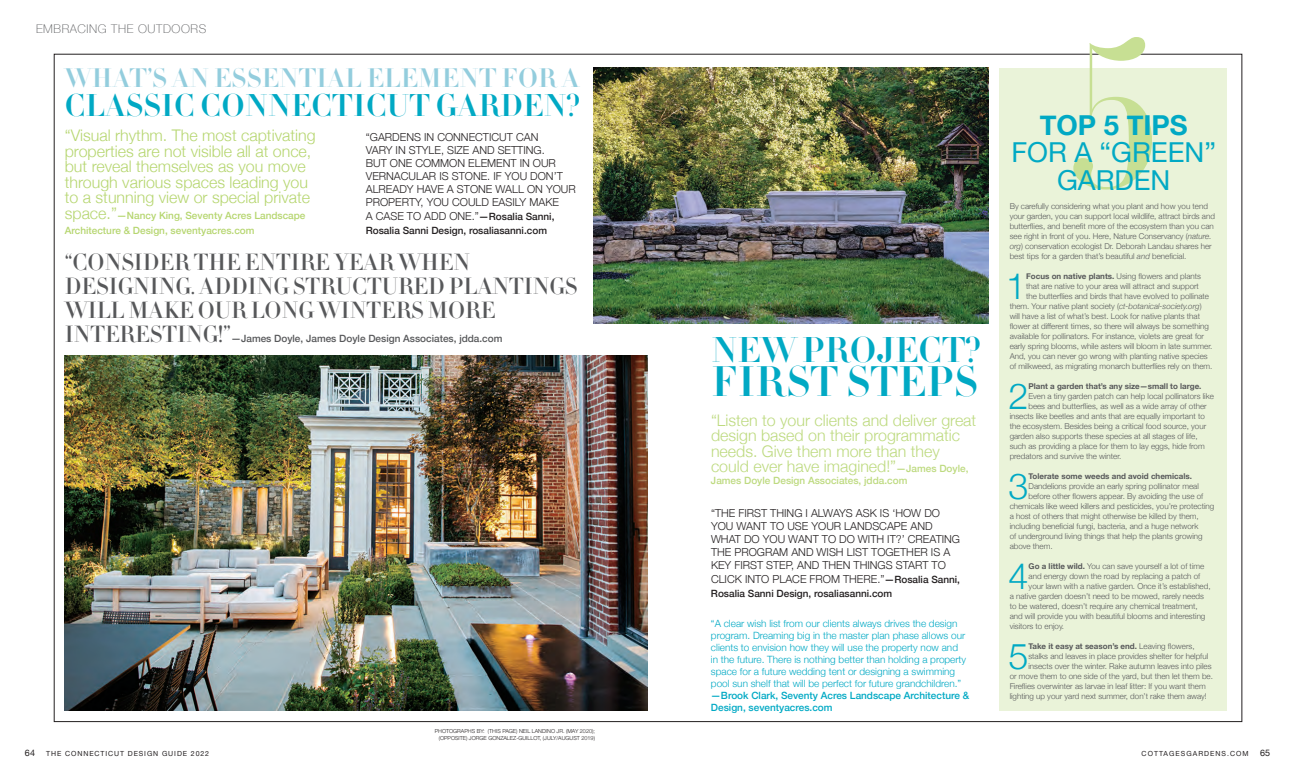
<style>
.page{position:relative;width:1296px;height:783px;background:#fff}
.page>*{position:absolute;margin:0;border:0;box-sizing:border-box;transform-origin:0 0}
.small_quote{font:700 42px "HTF Didot B42";letter-spacing:.01em;color:#01a9c4}
.small_quote-2{font:300 36px "Helvetica Neue";color:#01a9c4}
.small_quote-3{font:700 35.2px "HTF Didot B42";letter-spacing:.01em;color:#01a9c4}
.small_quote-4{font:700 30.9px "HTF Didot B42";letter-spacing:.01em;color:#01a9c4}
.t1{font:27.5px/27.1px "Helvetica Neue";color:#01a9c4;text-align:center}
.t2{font:700 27.5px "Helvetica Neue";color:#01a9c4}
.small_quote-5{font:700 26.4px "HTF Didot B42";letter-spacing:.01em;color:#93cddd}
.large_caps_didot{font:500 23px/24px "HTF Didot M24";color:#57585a}
.medium{font:300 16px/15.5px "Helvetica Neue";color:#b6d670}
.medium-2{font:300 16px/15.5px "Helvetica Neue";color:#bdda7f}
.t3{font:100 12px "Helvetica Neue";letter-spacing:.05em;color:#57585a}
.small_all_caps_hn{font:300 11px/13px "Helvetica Neue";color:#231f20}
.small_quote-6{font:300 10px/12px "Helvetica Neue";color:#01a9c4}
.medium-3{font:500 10px/15.5px "Helvetica Neue";color:#b6d670}
.small_all_caps_hn-2{font:500 10px "Helvetica Neue";color:#231f20}
.large_caps_didot-2{font:500 10px "Helvetica Neue";color:#57585a}
.medium-4{font:500 10px "Helvetica Neue";color:#bdda7f}
.t4{font:9px "Helvetica Neue";color:#231f20}
.small_quote-7{font:300 8px/10px "Helvetica Neue";color:#57585a}
.small_quote-8{font:700 8px "Helvetica Neue";color:#57585a}
.Folio{font:7px "Helvetica Neue";letter-spacing:.13em;color:#231f20}
.Folio-2{font:7px "Helvetica Neue";letter-spacing:.15em;color:#231f20}
.t5{font:300 5.5px/7.5px "Helvetica Neue";color:#231f20;text-align:right}
.s1{font-weight:300;font-size:16px}
.s2{font-weight:500;font-size:10px}
.s3{font-weight:500}
.s4{font-style:italic}
.s5{font-weight:700}
.s6{font-weight:300}
</style>
<div class="page">
<div style="left:999px;top:68px;width:227px;height:642px;background:#eaf3d9"></div>
<svg style="left:1073px;top:37px;width:79px;height:153px"></svg>
<img style="left:593px;top:68px;width:396px;height:256px">
<img style="left:64px;top:356px;width:584px;height:355px">
<p class="t3" style="left:36px;top:20px;width:172px">EMBRACING THE OUTDOORS</p>
<p class="small_quote-5" style="left:65px;top:58px;width:516px">WHAT’S AN ESSENTIAL ELEMENT FOR A</p>
<p class="small_quote-4" style="left:65px;top:82px;width:517px">CLASSIC CONNECTICUT GARDEN?</p>
<p class="medium" style="left:65px;top:127px;width:252px">“Visual rhythm. The most captivating properties are not visible all at once, but reveal themselves as you move through various spaces leading you to a stunning view or special private</p>
<p class="medium-3" style="left:65px;top:207px;width:242px"><span class="s1">space.”</span>—Nancy King, Seventy Acres Landscape<br>Architecture &amp; Design, seventyacres.com</p>
<p class="small_all_caps_hn" style="left:366px;top:130px;width:211px">“GARDENS IN CONNECTICUT CAN<br>VARY IN STYLE, SIZE AND SETTING.<br>BUT ONE COMMON ELEMENT IN OUR<br>VERNACULAR IS STONE. IF YOU DON’T<br>ALREADY HAVE A STONE WALL ON YOUR<br>PROPERTY, YOU COULD EASILY MAKE</p>
<p class="small_all_caps_hn" style="left:366px;top:209px;width:190px">A CASE TO ADD ONE.”<span class="s2">—Rosalia Sanni,</span></p>
<p class="small_all_caps_hn-2" style="left:366px;top:223px;width:183px">Rosalia Sanni Design, rosaliasanni.com</p>
<p class="large_caps_didot" style="left:65px;top:250px;width:514px">“CONSIDER THE ENTIRE YEAR WHEN<br>DESIGNING. ADDING STRUCTURED PLANTINGS<br>WILL MAKE OUR LONG WINTERS MORE<br>INTERESTING!”</p>
<p class="large_caps_didot-2" style="left:231px;top:331px;width:273px">—James Doyle, James Doyle Design Associates, jdda.com</p>
<p class="t4" style="left:25px;top:746px;width:12px">64</p>
<p class="Folio" style="left:46px;top:748px;width:164px">THE CONNECTICUT DESIGN GUIDE 2022</p>
<p class="t5" style="left:435px;top:727px;width:162px">PHOTOGRAPHS BY: (THIS PAGE) NEIL LANDINO JR. (MAY 2020); (OPPOSITE) JORGE GONZALEZ-GUILLOT, (JULY/AUGUST 2019)</p>
<p class="small_quote-3" style="left:711px;top:324px;width:271px">NEW PROJECT?</p>
<p class="small_quote" style="left:711px;top:350px;width:268px">FIRST STEPS</p>
<p class="medium-2" style="left:711px;top:411px;width:267px">“Listen to your clients and deliver great design based on their programmatic needs. Give them more than they could ever have imagined!”<span class="s2">—James Doyle,</span></p>
<p class="medium-4" style="left:711px;top:472px;width:198px">James Doyle Design Associates, jdda.com</p>
<p class="small_all_caps_hn" style="left:711px;top:505px;width:251px">“THE FIRST THING I ALWAYS ASK IS ‘HOW DO YOU WANT TO USE YOUR LANDSCAPE AND WHAT DO YOU WANT TO DO WITH IT?’ CREATING THE PROGRAM AND WISH LIST TOGETHER IS A KEY FIRST STEP, AND THEN THINGS START TO</p>
<p class="small_all_caps_hn" style="left:711px;top:571px;width:251px">CLICK INTO PLACE FROM THERE.”<span class="s2">—Rosalia Sanni,</span></p>
<p class="small_all_caps_hn-2" style="left:711px;top:585px;width:183px">Rosalia Sanni Design, rosaliasanni.com</p>
<p class="small_quote-6" style="left:711px;top:617px;width:260px">“A clear wish list from our clients always drives the design program. Dreaming big in the master plan phase allows our clients to envision how they will use the property now and<br>in the future. There is nothing better than holding a property space for a future wedding tent or designing a swimming pool sun shelf that will be perfect for future grandchildren.” <span class="s3">—Brook Clark, Seventy Acres Landscape Architecture &amp; Design, seventyacres.com</span></p>
<p class="t2" style="left:1040px;top:104px;width:150px">TOP 5 TIPS</p>
<p class="t1" style="left:1011px;top:141px;width:206px">FOR A “GREEN”<br>GARDEN</p>
<p class="small_quote-7" style="left:1010px;top:201px;width:207px">By carefully considering what you plant and how you tend your garden, you can support local wildlife, attract birds and butterflies, and benefit more of the ecosystem than you can see right in front of you. Here, Nature Conservancy (<span class="s4">nature. org</span>) conservation ecologist Dr. Deborah Landau shares her best tips for a garden that’s beautiful <span class="s4">and</span> beneficial.</p>
<p class="small_quote-2" style="left:1006px;top:257px;width:22px">1</p>
<p class="small_quote-7" style="left:1026px;top:271px;width:176px"><span class="s5">Focus on native plants.</span> Using flowers and plants</p>
<p class="small_quote-7" style="left:1026px;top:281px;width:174px">that are native to your area will attract and support</p>
<p class="small_quote-7" style="left:1026px;top:291px;width:184px">the butterflies and birds that have evolved to pollinate</p>
<p class="small_quote-7" style="left:1010px;top:301px;width:193px">them. Your native plant society (<span class="s4">ct-botanical-society.org</span>)</p>
<p class="small_quote-7" style="left:1010px;top:311px;width:192px">will have a list of what’s best. Look for native plants that</p>
<p class="small_quote-7" style="left:1010px;top:321px;width:201px">flower at different times, so there will always be something</p>
<p class="small_quote-7" style="left:1010px;top:331px;width:196px">available for pollinators. For instance, violets are great for</p>
<p class="small_quote-7" style="left:1010px;top:341px;width:204px">early spring blooms, while asters will bloom in late summer.</p>
<p class="small_quote-7" style="left:1010px;top:351px;width:199px">And, you can never go wrong with planting native species</p>
<p class="small_quote-7" style="left:1010px;top:361px;width:204px">of milkweed, as migrating monarch butterflies rely on them.</p>
<p class="small_quote-2" style="left:1008px;top:367px;width:22px">2</p>
<p class="small_quote-8" style="left:1028px;top:380px;width:175px">Plant a garden that’s any size—small to large.</p>
<p class="small_quote-7" style="left:1028px;top:391px;width:187px">Even a tiny garden patch can help local pollinators like</p>
<p class="small_quote-7" style="left:1028px;top:401px;width:180px">bees and butterflies, as well as a wide array of other</p>
<p class="small_quote-7" style="left:1010px;top:411px;width:197px">insects like beetles and ants that are equally important to</p>
<p class="small_quote-7" style="left:1010px;top:421px;width:198px">the ecosystem. Besides being a critical food source, your</p>
<p class="small_quote-7" style="left:1010px;top:431px;width:189px">garden also supports these species at all stages of life,</p>
<p class="small_quote-7" style="left:1010px;top:441px;width:197px">such as providing a place for them to lay eggs, hide from</p>
<p class="small_quote-7" style="left:1010px;top:451px;width:113px">predators and survive the winter.</p>
<p class="small_quote-2" style="left:1009px;top:457px;width:22px">3</p>
<p class="small_quote-8" style="left:1029px;top:470px;width:165px">Tolerate some weeds and avoid chemicals.</p>
<p class="small_quote-7" style="left:1029px;top:481px;width:172px">Dandelions provide an early spring pollinator meal</p>
<p class="small_quote-7" style="left:1029px;top:491px;width:176px">before other flowers appear. By avoiding the use of</p>
<p class="small_quote-7" style="left:1010px;top:501px;width:206px">chemicals like weed killers and pesticides, you’re protecting</p>
<p class="small_quote-7" style="left:1010px;top:511px;width:191px">a host of others that might otherwise be killed by them,</p>
<p class="small_quote-7" style="left:1010px;top:521px;width:190px">including beneficial fungi, bacteria, and a huge network</p>
<p class="small_quote-7" style="left:1010px;top:531px;width:194px">of underground living things that help the plants growing</p>
<p class="small_quote-7" style="left:1010px;top:541px;width:44px">above them.</p>
<p class="small_quote-2" style="left:1009px;top:547px;width:22px">4</p>
<p class="small_quote-7" style="left:1029px;top:561px;width:177px"><span class="s5">Go a little wild.</span> You can save yourself a lot of time</p>
<p class="small_quote-7" style="left:1029px;top:571px;width:173px">and energy down the road by replacing a patch of</p>
<p class="small_quote-7" style="left:1029px;top:581px;width:183px">your lawn with a native garden. Once it’s established,</p>
<p class="small_quote-7" style="left:1010px;top:591px;width:196px">a native garden doesn’t need to be mowed, rarely needs</p>
<p class="small_quote-7" style="left:1010px;top:601px;width:190px">to be watered, doesn’t require any chemical treatment,</p>
<p class="small_quote-7" style="left:1010px;top:611px;width:197px">and will provide you with beautiful blooms and interesting</p>
<p class="small_quote-7" style="left:1010px;top:621px;width:56px">visitors to enjoy.</p>
<p class="small_quote-2" style="left:1008px;top:627px;width:22px">5</p>
<p class="small_quote-8" style="left:1028px;top:640px;width:168px">Take it easy at season’s end. <span class="s6">Leaving flowers,</span></p>
<p class="small_quote-7" style="left:1028px;top:651px;width:181px">stalks and leaves in place provides shelter for helpful</p>
<p class="small_quote-7" style="left:1028px;top:661px;width:185px">insects over the winter. Rake autumn leaves into piles</p>
<p class="small_quote-7" style="left:1010px;top:671px;width:205px">or move them to one side of the yard, but then let them be.</p>
<p class="small_quote-7" style="left:1010px;top:681px;width:198px">Fireflies overwinter as larvae in leaf litter: If you want them</p>
<p class="small_quote-7" style="left:1010px;top:691px;width:199px">lighting up your yard next summer, don’t rake them away!</p>
<p class="Folio-2" style="left:1142px;top:748px;width:109px">COTTAGESGARDENS.COM</p>
<p class="t4" style="left:1260px;top:746px;width:12px">65</p>
</div>
